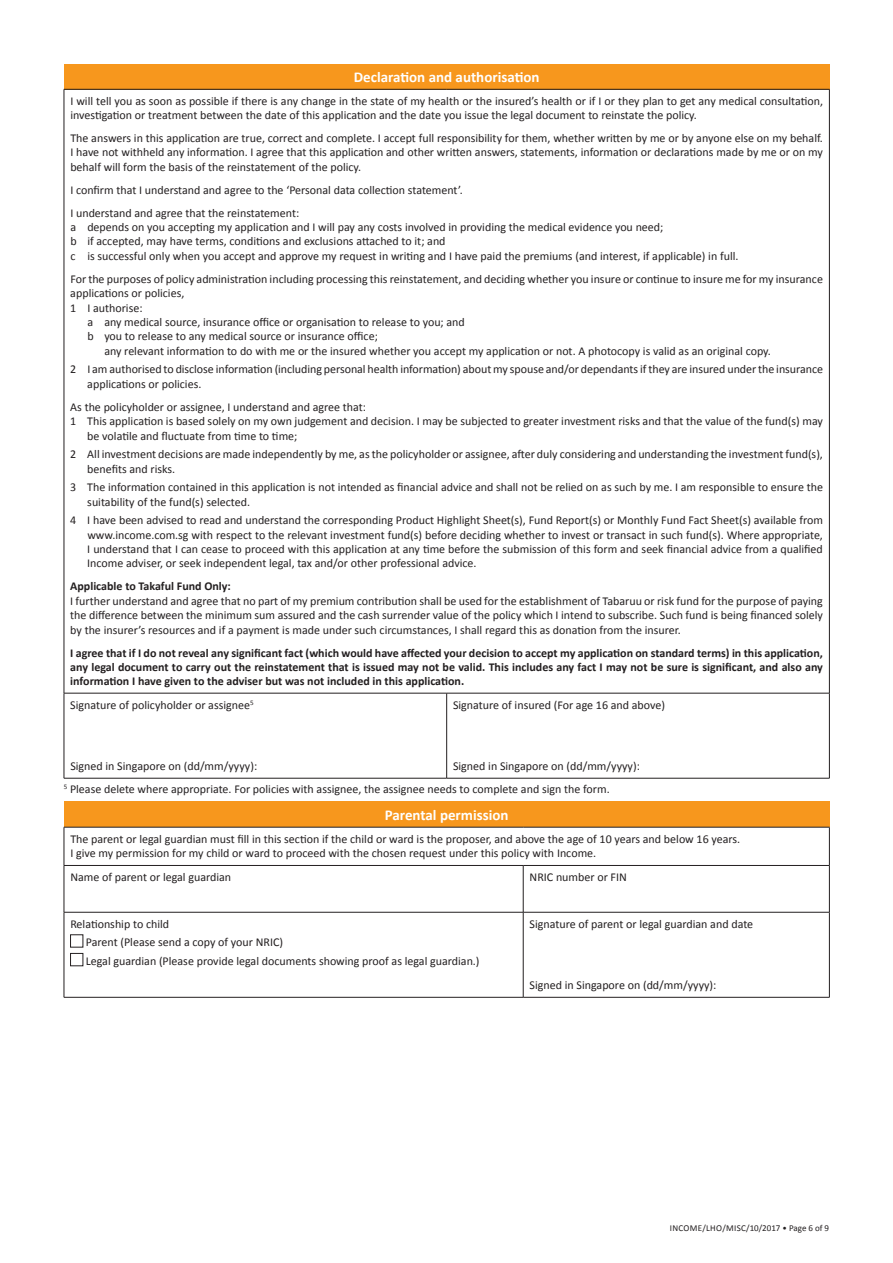
<style>
.page{position:relative;width:893px;height:1263px;background:#fff}
.page>*{position:absolute;margin:0;border:0;box-sizing:border-box;transform-origin:0 0}
.t1{font:700 15px "Calibri";color:#fff}
.t2{font:12px/14.4px "Calibri";color:#231f20}
.t3{font:700 12px/14.4px "Calibri";color:#231f20;text-align:justify}
.t4{font:9px "Calibri";letter-spacing:.035em;color:#231f20}
</style>
<div class="page">
<div style="left:64px;top:64px;width:765px;height:25px;background:#f7971d"></div>
<hr style="left:64px;top:693px;width:1px;height:85px;background:#231f20">
<hr style="left:64px;top:693px;width:383px;height:1px;background:#231f20">
<hr style="left:447px;top:693px;width:383px;height:1px;background:#231f20">
<hr style="left:446px;top:693px;width:1px;height:85px;background:#231f20">
<hr style="left:829px;top:693px;width:1px;height:85px;background:#231f20">
<hr style="left:64px;top:778px;width:383px;height:1px;background:#231f20">
<hr style="left:447px;top:778px;width:383px;height:1px;background:#231f20">
<hr style="left:64px;top:89px;width:383px;height:1px;background:#231f20">
<hr style="left:64px;top:89px;width:1px;height:604px;background:#231f20">
<hr style="left:447px;top:89px;width:383px;height:1px;background:#231f20">
<hr style="left:829px;top:89px;width:1px;height:604px;background:#231f20">
<div style="left:64px;top:802px;width:765px;height:25px;background:#f7971d"></div>
<hr style="left:64px;top:866px;width:1px;height:46px;background:#231f20">
<hr style="left:523px;top:866px;width:1px;height:46px;background:#231f20">
<hr style="left:829px;top:866px;width:1px;height:46px;background:#231f20">
<hr style="left:64px;top:912px;width:459px;height:1px;background:#231f20">
<hr style="left:64px;top:912px;width:1px;height:85px;background:#231f20">
<hr style="left:523px;top:912px;width:307px;height:1px;background:#231f20">
<hr style="left:523px;top:912px;width:1px;height:85px;background:#231f20">
<hr style="left:829px;top:912px;width:1px;height:85px;background:#231f20">
<hr style="left:64px;top:997px;width:459px;height:1px;background:#231f20">
<hr style="left:523px;top:997px;width:307px;height:1px;background:#231f20">
<hr style="left:64px;top:827px;width:459px;height:1px;background:#231f20">
<hr style="left:64px;top:827px;width:1px;height:38px;background:#231f20">
<hr style="left:523px;top:827px;width:307px;height:1px;background:#231f20">
<hr style="left:829px;top:827px;width:1px;height:38px;background:#231f20">
<hr style="left:64px;top:865px;width:459px;height:1px;background:#231f20">
<hr style="left:523px;top:865px;width:307px;height:1px;background:#231f20">
<div style="left:70px;top:934px;width:13px;height:13px;border:1px solid #231f20"></div>
<div style="left:70px;top:953px;width:13px;height:13px;border:1px solid #231f20"></div>
<p class="t1" style="left:354px;top:68px;width:187px">Declaration and authorisation</p>
<p class="t2" style="left:70px;top:94px;width:754px">I will tell you as soon as possible if there is any change in the state of my health or the insured’s health or if I or they plan to get any medical consultation, investigation or treatment between the date of this application and the date you issue the legal document to reinstate the policy.</p>
<p class="t2" style="left:70px;top:131px;width:754px;text-align:justify">The answers in this application are true, correct and complete. I accept full responsibility for them, whether written by me or by anyone else on my behalf.<br>I have not withheld any information. I agree that this application and other written answers, statements, information or declarations made by me or on my behalf will form the basis of the reinstatement of the policy.</p>
<p class="t2" style="left:70px;top:178px;width:394px;line-height:23px">I confirm that I understand and agree to the ‘Personal data collection statement’.<br>I understand and agree that the reinstatement:</p>
<p class="t2" style="left:70px;top:220px;width:670px">a depends on you accepting my application and I will pay any costs involved in providing the medical evidence you need;<br>b if accepted, may have terms, conditions and exclusions attached to it; and<br>c is successful only when you accept and approve my request in writing and I have paid the premiums (and interest, if applicable) in full.</p>
<p class="t2" style="left:70px;top:272px;width:754px">For the purposes of policy administration including processing this reinstatement, and deciding whether you insure or continue to insure me for my insurance</p>
<p class="t2" style="left:70px;top:286px;width:116px">applications or policies,</p>
<p class="t2" style="left:70px;top:300px;width:74px">1 I authorise:</p>
<p class="t2" style="left:87px;top:315px;width:379px">a any medical source, insurance office or organisation to release to you; and</p>
<p class="t2" style="left:87px;top:329px;width:292px">b you to release to any medical source or insurance office;</p>
<p class="t2" style="left:104px;top:344px;width:668px">any relevant information to do with me or the insured whether you accept my application or not. A photocopy is valid as an original copy.</p>
<p class="t2" style="left:87px;top:362px;width:737px;text-indent:-17px">2 I am authorised to disclose information (including personal health information) about my spouse and/or dependants if they are insured under the insurance applications or policies.</p>
<p class="t2" style="left:70px;top:400px;width:297px">As the policyholder or assignee, I understand and agree that:</p>
<p class="t2" style="left:70px;top:414px;width:754px">1 This application is based solely on my own judgement and decision. I may be subjected to greater investment risks and that the value of the fund(s) may</p>
<p class="t2" style="left:87px;top:428px;width:212px">be volatile and fluctuate from time to time;</p>
<p class="t2" style="left:87px;top:447px;width:737px;text-indent:-17px">2 All investment decisions are made independently by me, as the policyholder or assignee, after duly considering and understanding the investment fund(s), benefits and risks.</p>
<p class="t2" style="left:87px;top:480px;width:737px;text-indent:-17px">3 The information contained in this application is not intended as financial advice and shall not be relied on as such by me. I am responsible to ensure the suitability of the fund(s) selected.</p>
<p class="t2" style="left:87px;top:513px;width:737px;text-align:justify;text-indent:-17px">4 I have been advised to read and understand the corresponding Product Highlight Sheet(s), Fund Report(s) or Monthly Fund Fact Sheet(s) available from www.income.com.sg with respect to the relevant investment fund(s) before deciding whether to invest or transact in such fund(s). Where appropriate, I understand that I can cease to proceed with this application at any time before the submission of this form and seek financial advice from a qualified Income adviser, or seek independent legal, tax and/or other professional advice.</p>
<p class="t3" style="left:70px;top:579px;width:162px">Applicable to Takaful Fund Only:</p>
<p class="t2" style="left:70px;top:594px;width:754px;text-align:justify">I further understand and agree that no part of my premium contribution shall be used for the establishment of Tabaruu or risk fund for the purpose of paying the difference between the minimum sum assured and the cash surrender value of the policy which I intend to subscribe. Such fund is being financed solely by the insurer’s resources and if a payment is made under such circumstances, I shall regard this as donation from the insurer.</p>
<p class="t3" style="left:70px;top:645px;width:754px">I agree that if I do not reveal any significant fact (which would have affected your decision to accept my application on standard terms) in this application, any legal document to carry out the reinstatement that is issued may not be valid. This includes any fact I may not be sure is significant, and also any information I have given to the adviser but was not included in this application.</p>
<p class="t2" style="left:70px;top:697px;width:185px">Signature of policyholder or assignee<sup>5</sup></p>
<p class="t2" style="left:453px;top:697px;width:214px">Signature of insured (For age 16 and above)</p>
<p class="t2" style="left:64px;top:754px;width:578px;line-height:23.4px;text-indent:389px">Signed in Singapore on (dd/mm/yyyy):<br><sup>5</sup> Please delete where appropriate. For policies with assignee, the assignee needs to complete and sign the form.</p>
<p class="t1" style="left:385px;top:805px;width:125px">Parental permission</p>
<p class="t2" style="left:70px;top:831px;width:671px">The parent or legal guardian must fill in this section if the child or ward is the proposer, and above the age of 10 years and below 16 years.<br>I give my permission for my child or ward to proceed with the chosen request under this policy with Income.</p>
<p class="t2" style="left:70px;top:870px;width:162px">Name of parent or legal guardian</p>
<p class="t2" style="left:530px;top:870px;width:99px">NRIC number or FIN</p>
<p class="t2" style="left:86px;top:914px;width:395px;line-height:18.6px;text-indent:-15px">Relationship to child<br>Parent (Please send a copy of your NRIC)<br>Legal guardian (Please provide legal documents showing proof as legal guardian.)</p>
<p class="t2" style="left:530px;top:916px;width:225px">Signature of parent or legal guardian and date</p>
<p class="t2" style="left:530px;top:978px;width:188px">Signed in Singapore on (dd/mm/yyyy):</p>
<p class="t2" style="left:70px;top:758px;width:188px">Signed in Singapore on (dd/mm/yyyy):</p>
<p class="t4" style="left:670px;top:1223px;width:161px">INCOME/LHO/MISC/10/2017 • Page 6 of 9</p>
</div>
